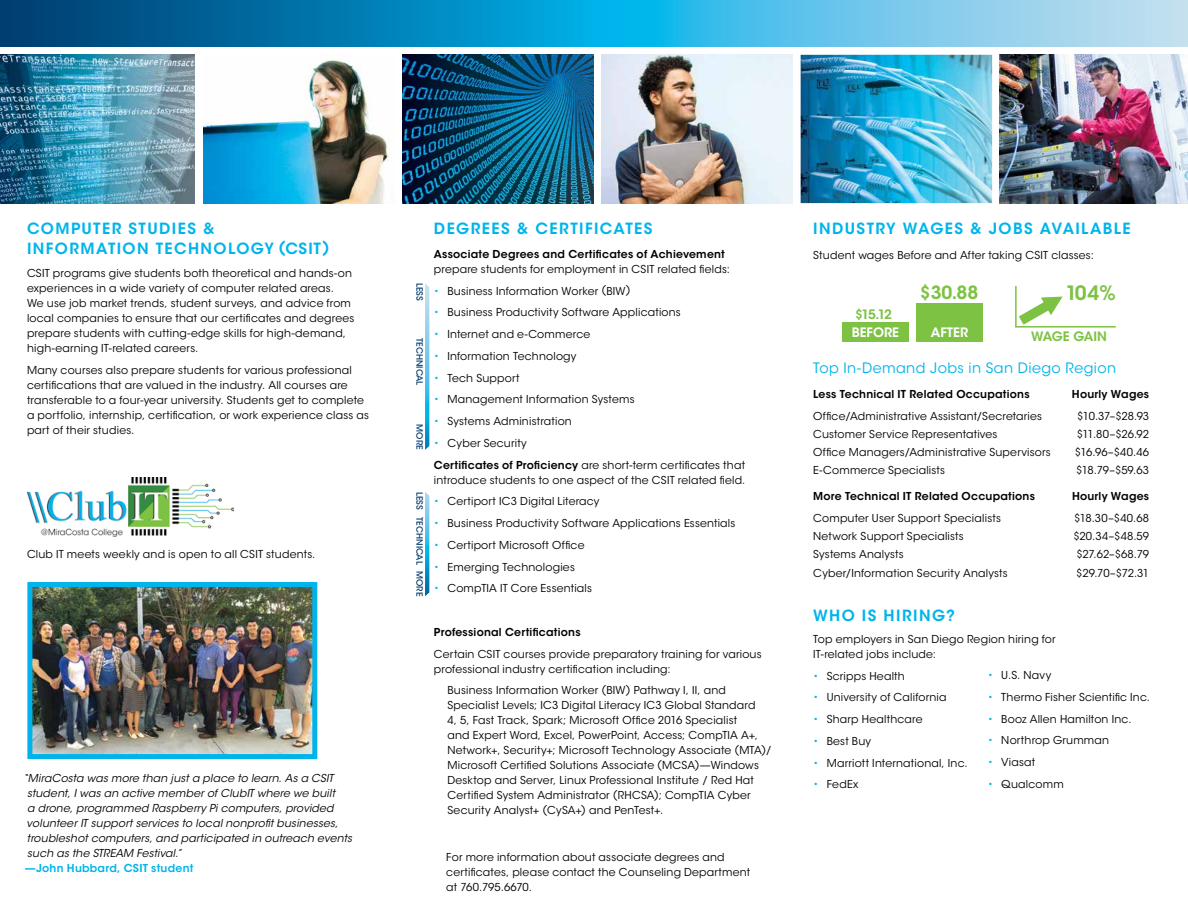
<style>
.page{position:relative;width:1188px;height:918px;background:#fff}
.page>*{position:absolute;margin:0;border:0;box-sizing:border-box;transform-origin:0 0}
.t1{font:600 19.8px "ITC Avant Garde Std";color:#7dc242}
.t2{font:600 18.15px "ITC Avant Garde Std";color:#7dc242}
.t3{font:600 15.3px/19.5px "ITC Avant Garde Std";letter-spacing:.09em;color:#00b4eb}
.t4{font:14.25px "ITC Avant Garde Std";letter-spacing:.03em;color:#00b4eb}
.t5{font:600 12.9px "ITC Avant Garde Std";color:#fff}
.t6{font:600 12.9px "ITC Avant Garde Std";letter-spacing:-.025em;color:#7dc242}
.t7{font:600 12.9px "ITC Avant Garde Std";letter-spacing:-.05em;color:#7dc242}
.t8{font:10.8px/15px "ITC Avant Garde Std";letter-spacing:.02em;color:#000}
.t9{font:italic 10.8px/15px "ITC Avant Garde Std";letter-spacing:.015em;color:#000}
.t10{font:600 10.8px "ITC Avant Garde Std";letter-spacing:.02em;color:#000}
.t11{font:600 10.8px "ITC Avant Garde Std";letter-spacing:.02em;color:#00b4eb}
.t12{font:500 8.7px "ITC Avant Garde Std";color:#003b6e}
.s1{color:#00b4eb}
.s2{font-weight:600}
</style>
<div class="page">
<svg style="left:0;top:0;width:1188px;height:46px;background:#379eca"></svg>
<img style="left:402px;top:55px;width:191px;height:148px">
<img style="left:801px;top:55px;width:191px;height:148px">
<img style="left:0;top:55px;width:195px;height:148px">
<img style="left:602px;top:55px;width:190px;height:148px">
<img style="left:999px;top:55px;width:189px;height:148px">
<img style="left:203px;top:59px;width:186px;height:144px">
<img style="left:33px;top:588px;width:278px;height:165px">
<div style="left:27px;top:582px;width:290px;height:177px;border:5px solid #00b4eb"></div>
<img style="left:27px;top:477px;width:206px;height:60px">
<svg style="left:425px;top:283px;width:4px;height:167px"></svg>
<svg style="left:425px;top:492px;width:4px;height:104px"></svg>
<svg style="left:1019px;top:297px;width:44px;height:28px"></svg>
<div style="left:842px;top:323px;width:67px;height:19px;background:#7dc242"></div>
<div style="left:916px;top:304px;width:67px;height:38px;background:#7dc242"></div>
<hr style="left:1015px;top:286px;width:2px;height:41px;background:#7dc242">
<hr style="left:1015px;top:326px;width:101px;height:2px;background:#7dc242">
<h3 class="t3" style="left:27px;top:219px;width:304px">COMPUTER STUDIES &amp;<br>INFORMATION TECHNOLOGY (CSIT)</h3>
<p class="t8" style="left:27px;top:266px;width:329px">CSIT programs give students both theoretical and hands-on experiences in a wide variety of computer related areas.<br>We use job market trends, student surveys, and advice from local companies to ensure that our certificates and degrees prepare students with cutting-edge skills for high-demand, high-earning IT-related careers.</p>
<p class="t8" style="left:27px;top:363px;width:344px">Many courses also prepare students for various professional certifications that are valued in the industry. All courses are transferable to a four-year university. Students get to complete a portfolio, internship, certification, or work experience class as part of their studies.</p>
<p class="t8" style="left:27px;top:547px;width:290px">Club IT meets weekly and is open to all CSIT students.</p>
<p class="t9" style="left:27px;top:771px;width:327px;text-indent:-4px">“MiraCosta was more than just a place to learn. As a CSIT student, I was an active member of ClubIT where we built<br>a drone, programmed Raspberry Pi computers, provided volunteer IT support services to local nonprofit businesses, troubleshot computers, and participated in outreach events such as the STREAM Festival.”</p>
<p class="t11" style="left:25px;top:861px;width:170px">—John Hubbard, CSIT student</p>
<p class="t12" style="left:425px;top:283px;width:20px;rotate:90deg">LESS</p>
<p class="t12" style="left:425px;top:338px;width:49px;rotate:90deg">TECHNICAL</p>
<p class="t12" style="left:425px;top:424px;width:27px;rotate:90deg">MORE</p>
<p class="t12" style="left:425px;top:492px;width:20px;rotate:90deg">LESS</p>
<p class="t12" style="left:425px;top:517px;width:49px;rotate:90deg">TECHNICAL</p>
<p class="t12" style="left:425px;top:571px;width:27px;rotate:90deg">MORE</p>
<h3 class="t3" style="left:434px;top:219px;width:220px">DEGREES &amp; CERTIFICATES</h3>
<p class="t10" style="left:434px;top:247px;width:292px">Associate Degrees and Certificates of Achievement</p>
<p class="t8" style="left:434px;top:262px;width:297px">prepare students for employment in CSIT related fields:</p>
<p class="t8" style="left:434px;top:283px;width:198px"><span class="s1">•</span> Business Information Worker (BIW)</p>
<p class="t8" style="left:434px;top:305px;width:248px"><span class="s1">•</span> Business Productivity Software Applications</p>
<p class="t8" style="left:434px;top:327px;width:158px"><span class="s1">•</span> Internet and e-Commerce</p>
<p class="t8" style="left:434px;top:349px;width:144px"><span class="s1">•</span> Information Technology</p>
<p class="t8" style="left:434px;top:370px;width:87px"><span class="s1">•</span> Tech Support</p>
<p class="t8" style="left:434px;top:392px;width:202px"><span class="s1">•</span> Management Information Systems</p>
<p class="t8" style="left:434px;top:414px;width:139px"><span class="s1">•</span> Systems Administration</p>
<p class="t8" style="left:434px;top:432px;width:313px;line-height:21.8px"><span class="s1">•</span> Cyber Security<br><span class="s2">Certificates of Proficiency</span> are short-term certificates that</p>
<p class="t8" style="left:434px;top:472px;width:313px">introduce students to one aspect of the CSIT related field.</p>
<p class="t8" style="left:434px;top:494px;width:167px"><span class="s1">•</span> Certiport IC3 Digital Literacy</p>
<p class="t8" style="left:434px;top:516px;width:303px"><span class="s1">•</span> Business Productivity Software Applications Essentials</p>
<p class="t8" style="left:434px;top:537px;width:152px"><span class="s1">•</span> Certiport Microsoft Office</p>
<p class="t8" style="left:434px;top:559px;width:142px"><span class="s1">•</span> Emerging Technologies</p>
<p class="t8" style="left:434px;top:581px;width:160px"><span class="s1">•</span> CompTIA IT Core Essentials</p>
<p class="t10" style="left:434px;top:625px;width:148px">Professional Certifications</p>
<p class="t8" style="left:434px;top:646px;width:329px">Certain CSIT courses provide preparatory training for various professional industry certification including:</p>
<p class="t8" style="left:447px;top:683px;width:326px">Business Information Worker (BIW) Pathway I, II, and Specialist Levels; IC3 Digital Literacy IC3 Global Standard<br>4, 5, Fast Track, Spark; Microsoft Office 2016 Specialist<br>and Expert Word, Excel, PowerPoint, Access; CompTIA A+, Network+, Security+; Microsoft Technology Associate (MTA)/ Microsoft Certified Solutions Associate (MCSA)—Windows Desktop and Server, Linux Professional Institute / Red Hat Certified System Administrator (RHCSA); CompTIA Cyber Security Analyst+ (CySA+) and PenTest+.</p>
<p class="t8" style="left:446px;top:850px;width:305px">For more information about associate degrees and certificates, please contact the Counseling Department at 760.795.6670.</p>
<h3 class="t3" style="left:813px;top:219px;width:319px">INDUSTRY WAGES &amp; JOBS AVAILABLE</h3>
<p class="t8" style="left:813px;top:248px;width:282px">Student wages Before and After taking CSIT classes:</p>
<h2 class="t2" style="left:920px;top:280px;width:60px">$30.88</h2>
<p class="t7" style="left:855px;top:306px;width:38px">$15.12</p>
<p class="t5" style="left:852px;top:324px;width:49px">BEFORE</p>
<p class="t5" style="left:931px;top:324px;width:39px">AFTER</p>
<h1 class="t1" style="left:1065px;top:280px;width:52px">104%</h1>
<p class="t6" style="left:1031px;top:329px;width:77px">WAGE GAIN</p>
<h3 class="t4" style="left:813px;top:360px;width:304px">Top In-Demand Jobs in San Diego Region</h3>
<p class="t10" style="left:813px;top:387px;width:218px">Less Technical IT Related Occupations</p>
<p class="t10" style="left:1072px;top:387px;width:79px">Hourly Wages</p>
<p class="t8" style="left:813px;top:409px;width:230px">Office/Administrative Assistant/Secretaries</p>
<p class="t8" style="left:1077px;top:409px;width:74px">$10.37–$28.93</p>
<p class="t8" style="left:813px;top:427px;width:186px">Customer Service Representatives</p>
<p class="t8" style="left:1077px;top:427px;width:74px">$11.80–$26.92</p>
<p class="t8" style="left:813px;top:445px;width:239px">Office Managers/Administrative Supervisors</p>
<p class="t8" style="left:1075px;top:445px;width:76px">$16.96–$40.46</p>
<p class="t8" style="left:813px;top:463px;width:133px">E-Commerce Specialists</p>
<p class="t8" style="left:1076px;top:463px;width:75px">$18.79–$59.63</p>
<p class="t10" style="left:813px;top:489px;width:223px">More Technical IT Related Occupations</p>
<p class="t10" style="left:1072px;top:489px;width:79px">Hourly Wages</p>
<p class="t8" style="left:813px;top:511px;width:189px">Computer User Support Specialists</p>
<p class="t8" style="left:1074px;top:511px;width:77px">$18.30–$40.68</p>
<p class="t8" style="left:813px;top:529px;width:152px">Network Support Specialists</p>
<p class="t8" style="left:1073px;top:529px;width:77px">$20.34–$48.59</p>
<p class="t8" style="left:813px;top:547px;width:92px">Systems Analysts</p>
<p class="t8" style="left:1076px;top:547px;width:74px">$27.62–$68.79</p>
<p class="t8" style="left:813px;top:565px;width:196px">Cyber/Information Security Analysts</p>
<p class="t8" style="left:1076px;top:565px;width:74px">$29.70–$72.31</p>
<h3 class="t3" style="left:813px;top:606px;width:143px">WHO IS HIRING?</h3>
<p class="t8" style="left:813px;top:632px;width:244px">Top employers in San Diego Region hiring for<br>IT-related jobs include:</p>
<p class="t8" style="left:813px;top:668px;width:93px"><span class="s1">•</span> Scripps Health</p>
<p class="t8" style="left:813px;top:690px;width:135px"><span class="s1">•</span> University of California</p>
<p class="t8" style="left:813px;top:712px;width:111px"><span class="s1">•</span> Sharp Healthcare</p>
<p class="t8" style="left:813px;top:734px;width:59px"><span class="s1">•</span> Best Buy</p>
<p class="t8" style="left:813px;top:755px;width:156px"><span class="s1">•</span> Marriott International, Inc.</p>
<p class="t8" style="left:813px;top:777px;width:47px"><span class="s1">•</span> FedEx</p>
<p class="t8" style="left:988px;top:668px;width:65px"><span class="s1">•</span> U.S. Navy</p>
<p class="t8" style="left:988px;top:690px;width:164px"><span class="s1">•</span> Thermo Fisher Scientific Inc.</p>
<p class="t8" style="left:988px;top:711px;width:145px"><span class="s1">•</span> Booz Allen Hamilton Inc.</p>
<p class="t8" style="left:988px;top:733px;width:123px"><span class="s1">•</span> Northrop Grumman</p>
<p class="t8" style="left:988px;top:755px;width:49px"><span class="s1">•</span> Viasat</p>
<p class="t8" style="left:988px;top:777px;width:77px"><span class="s1">•</span> Qualcomm</p>
</div>
